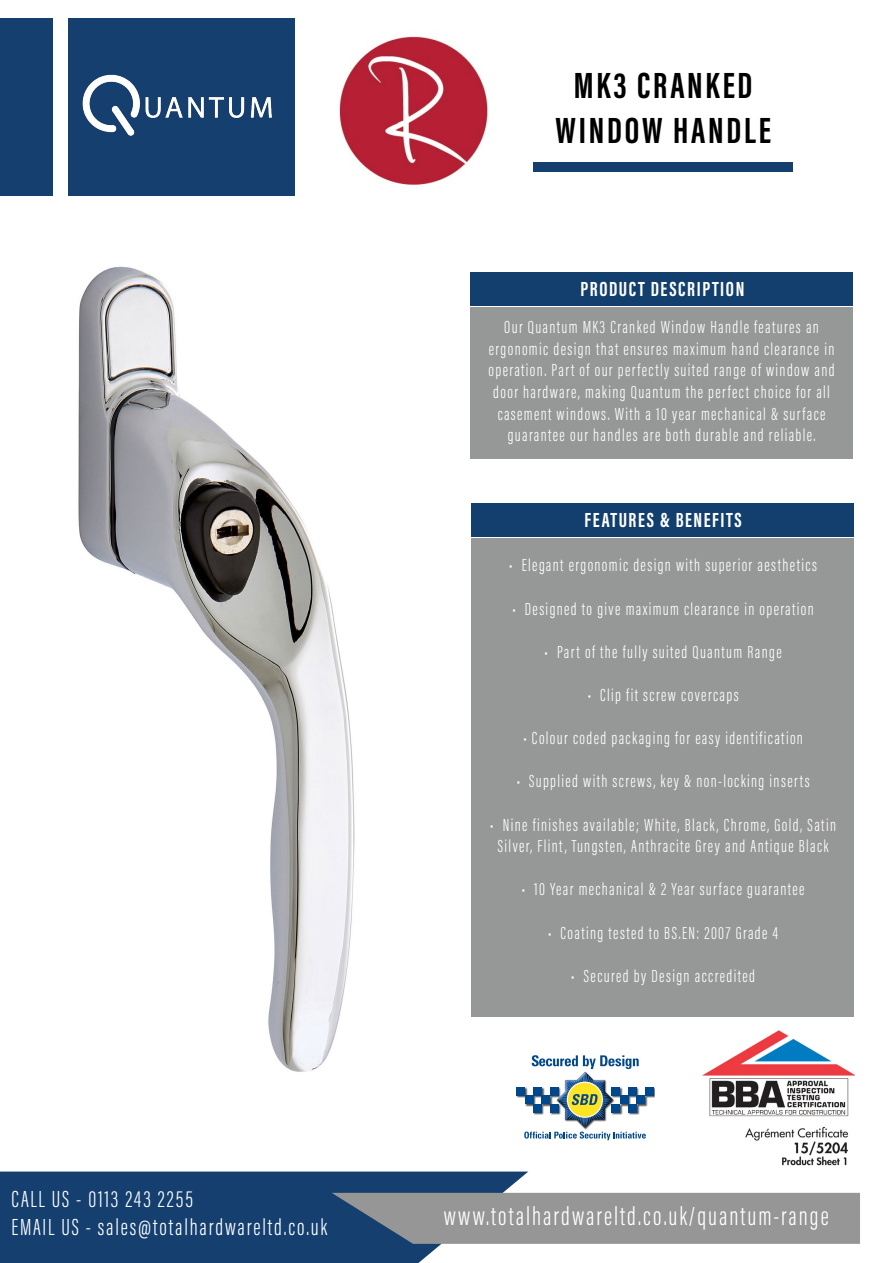
<style>
.page{position:relative;width:893px;height:1263px;background:#fff}
.page>*{position:absolute;margin:0;border:0;box-sizing:border-box;transform-origin:0 0}
.t1{font:700 37.5px/45px "Acumin Pro Extra Cond";letter-spacing:.075em;color:#000;text-align:center}
.t2{font:300 27px "Acumin Pro Extra Cond";letter-spacing:.075em;color:#fff}
.t3{font:300 24px/28.8px "Acumin Pro Extra Cond";letter-spacing:.075em;color:#fff}
.t4{font:700 21px "Acumin Pro Extra Cond";letter-spacing:.075em;color:#fff}
.t5{font:300 18px/21.6px "Acumin Pro Extra Cond";letter-spacing:.075em;color:#fff;text-align:center}
</style>
<div class="page">
<div style="left:0;top:18px;width:52px;height:177px;background:#143f6f"></div>
<div style="left:68px;top:18px;width:226px;height:177px;background:#143f6f"></div>
<svg style="left:0;top:1171px;width:528px;height:92px;background:#224a77"></svg>
<svg style="left:332px;top:1193px;width:528px;height:51px;background:#8c8f93"></svg>
<img style="left:78px;top:266px;width:277px;height:806px">
<div style="left:534px;top:162px;width:259px;height:10px;background:#143f6f"></div>
<div style="left:470px;top:272px;width:383px;height:33px;background:#123f6e"></div>
<div style="left:470px;top:307px;width:383px;height:151px;background:#969797"></div>
<div style="left:471px;top:503px;width:383px;height:33px;background:#123f6e"></div>
<div style="left:471px;top:538px;width:383px;height:478px;background:#969797"></div>
<img style="left:702px;top:1030px;width:152px;height:136px">
<img style="left:82px;top:74px;width:190px;height:62px">
<svg style="left:516px;top:1055px;width:139px;height:85px"></svg>
<img style="left:339px;top:36px;width:149px;height:150px">
<h3 class="t3" style="left:11px;top:1184px;width:317px">CALL US - 0113 243 2255<br>EMAIL US - sales@totalhardwareltd.co.uk</h3>
<h1 class="t1" style="left:555px;top:62px;width:217px">MK3 CRANKED<br>WINDOW HANDLE</h1>
<p class="t4" style="left:580px;top:276px;width:165px">PRODUCT DESCRIPTION</p>
<p class="t5" style="left:489px;top:316px;width:347px">Our Quantum MK3 Cranked Window Handle features an ergonomic design that ensures maximum hand clearance in operation. Part of our perfectly suited range of window and door hardware, making Quantum the perfect choice for all casement windows. With a 10 year mechanical &amp; surface guarantee our handles are both durable and reliable.</p>
<p class="t4" style="left:585px;top:507px;width:159px">FEATURES &amp; BENEFITS</p>
<p class="t5" style="left:509px;top:555px;width:309px">• Elegant ergonomic design with superior aesthetics</p>
<p class="t5" style="left:512px;top:598px;width:303px">• Designed to give maximum clearance in operation</p>
<p class="t5" style="left:545px;top:641px;width:239px">• Part of the fully suited Quantum Range</p>
<p class="t5" style="left:588px;top:684px;width:152px">• Clip fit screw covercaps</p>
<p class="t5" style="left:523px;top:727px;width:281px">• Colour coded packaging for easy identification</p>
<p class="t5" style="left:517px;top:771px;width:294px">• Supplied with screws, key &amp; non-locking inserts</p>
<p class="t5" style="left:490px;top:814px;width:347px">• Nine finishes available; White, Black, Chrome, Gold, Satin<br>Silver, Flint, Tungsten, Anthracite Grey and Antique Black</p>
<p class="t5" style="left:522px;top:879px;width:284px">• 10 Year mechanical &amp; 2 Year surface guarantee</p>
<p class="t5" style="left:548px;top:922px;width:232px">• Coating tested to BS.EN: 2007 Grade 4</p>
<p class="t5" style="left:571px;top:965px;width:185px">• Secured by Design accredited</p>
<h2 class="t2" style="left:444px;top:1200px;width:386px">www.totalhardwareltd.co.uk/quantum-range</h2>
</div>
